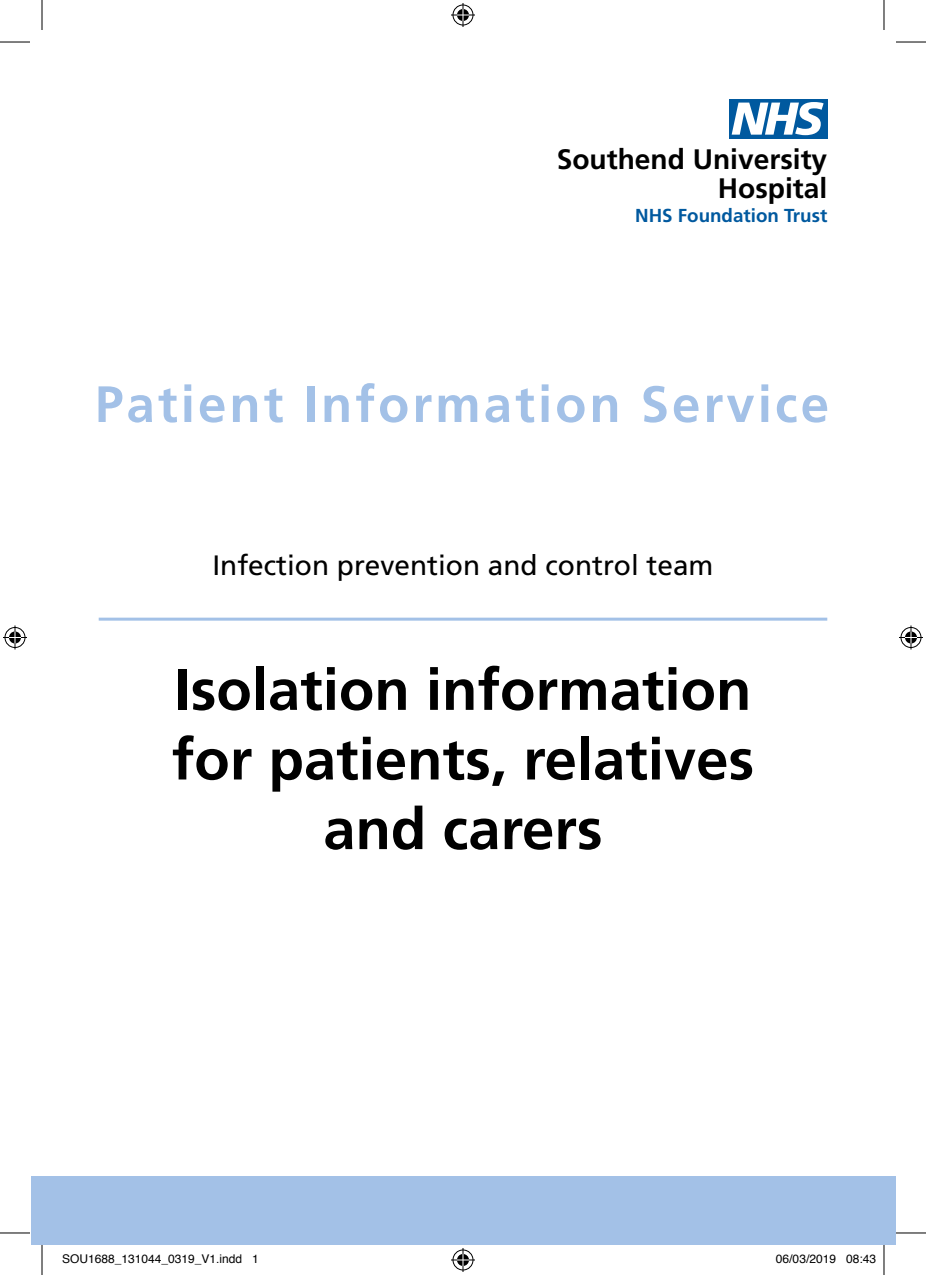
<style>
.page{position:relative;width:926px;height:1275px;background:#fff}
.page>*{position:absolute;margin:0;border:0;box-sizing:border-box;transform-origin:0 0}
.t1{font:700 58px/69.6px "Frutiger";color:#000;text-align:center}
.t2{font:700 51px "Frutiger";letter-spacing:.06em;color:#a3c1e7}
.t3{font:700 28.2px/28.6px "Frutiger";color:#000;text-align:right}
.t4{font:28px "Frutiger";color:#000}
.t5{font:700 18.8px "Frutiger";color:#00599f}
.t6{font:12px "Helvetica";color:#000}
</style>
<div class="page">
<div style="left:729px;top:99px;width:98px;height:40px;background:#00599f"></div>
<svg style="left:732px;top:102px;width:92px;height:33px"></svg>
<div style="left:31px;top:1176px;width:864px;height:68px;background:#a3c1e7"></div>
<hr style="left:99px;top:617px;width:728px;height:3px;background:#a3c1e7">
<hr style="left:0;top:42px;width:30px;height:1px;background:#000">
<hr style="left:896px;top:42px;width:30px;height:1px;background:#000">
<hr style="left:0;top:1232px;width:30px;height:1px;background:#000">
<hr style="left:896px;top:1232px;width:30px;height:1px;background:#000">
<hr style="left:42px;top:0;width:1px;height:30px;background:#000">
<hr style="left:42px;top:1245px;width:1px;height:30px;background:#000">
<hr style="left:884px;top:0;width:1px;height:30px;background:#000">
<hr style="left:884px;top:1245px;width:1px;height:30px;background:#000">
<svg style="left:451px;top:3px;width:24px;height:24px"></svg>
<svg style="left:451px;top:1248px;width:24px;height:24px"></svg>
<svg style="left:3px;top:625px;width:24px;height:24px"></svg>
<svg style="left:899px;top:625px;width:24px;height:24px"></svg>
<p class="t3" style="left:557px;top:145px;width:272px">Southend University<br>Hospital</p>
<p class="t5" style="left:635px;top:204px;width:194px">NHS Foundation Trust</p>
<p class="t2" style="left:95px;top:374px;width:735px">Patient Information Service</p>
<p class="t4" style="left:212px;top:549px;width:502px">Infection prevention and control team</p>
<p class="t1" style="left:172px;top:655px;width:584px">Isolation information for patients, relatives and carers</p>
<p class="t6" style="left:62px;top:1249px;width:198px">SOU1688_131044_0319_V1.indd 1</p>
<p class="t6" style="left:776px;top:1249px;width:102px">06/03/2019 08:43</p>
</div>
